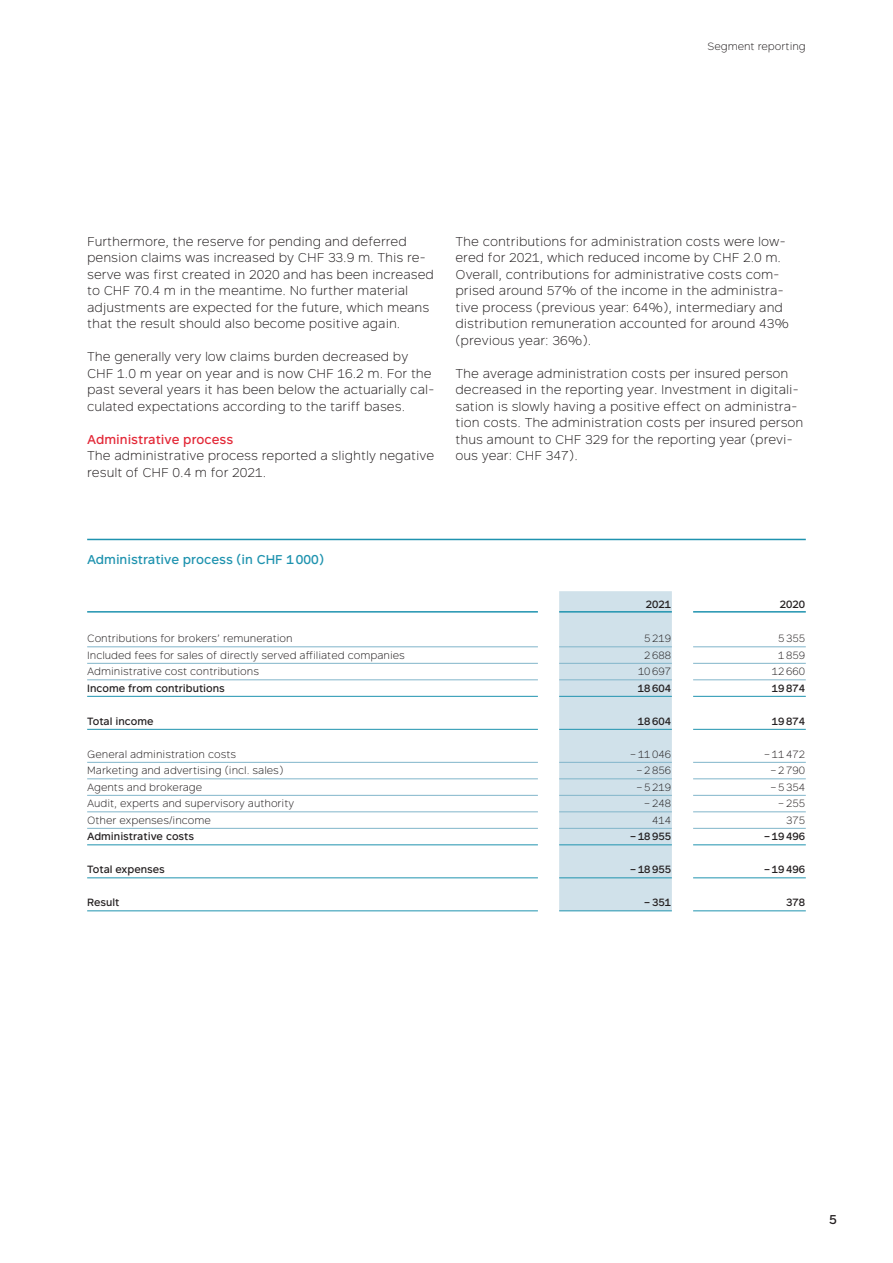
<style>
.page{position:relative;width:893px;height:1263px;background:#fff}
.page>*{position:absolute;margin:0;border:0;box-sizing:border-box;transform-origin:0 0}
.t1{font:300 12.75px/16.5px "Rutan";color:#231f20}
.t2{font:500 12.75px "Rutan";color:#1f93af}
.t3{font:500 12.75px "Rutan";color:#e32938}
.t4{font:500 12.75px "Rutan";color:#231f20}
.t5{font:300 10.5px "Rutan";color:#231f20}
.t6{font:500 10.5px "Rutan";color:#231f20}
</style>
<div class="page">
<hr style="left:87px;top:539px;width:719px;height:1px;background:#1f93af">
<div style="left:559px;top:591px;width:113px;height:319px;background:#d0e1ea"></div>
<hr style="left:87px;top:696px;width:451px;height:1px;background:#1f93af">
<hr style="left:559px;top:696px;width:113px;height:1px;background:#1f93af">
<hr style="left:693px;top:696px;width:113px;height:1px;background:#1f93af">
<hr style="left:87px;top:729px;width:451px;height:1px;background:#1f93af">
<hr style="left:559px;top:729px;width:113px;height:1px;background:#1f93af">
<hr style="left:693px;top:729px;width:113px;height:1px;background:#1f93af">
<hr style="left:87px;top:844px;width:451px;height:1px;background:#1f93af">
<hr style="left:559px;top:844px;width:113px;height:1px;background:#1f93af">
<hr style="left:693px;top:844px;width:113px;height:1px;background:#1f93af">
<hr style="left:87px;top:646px;width:451px;height:1px;background:#81b5ca">
<hr style="left:87px;top:663px;width:451px;height:1px;background:#81b5ca">
<hr style="left:87px;top:679px;width:451px;height:1px;background:#81b5ca">
<hr style="left:87px;top:762px;width:451px;height:1px;background:#81b5ca">
<hr style="left:87px;top:778px;width:451px;height:1px;background:#81b5ca">
<hr style="left:87px;top:795px;width:451px;height:1px;background:#81b5ca">
<hr style="left:87px;top:811px;width:451px;height:1px;background:#81b5ca">
<hr style="left:87px;top:828px;width:451px;height:1px;background:#81b5ca">
<hr style="left:559px;top:646px;width:113px;height:1px;background:#81b5ca">
<hr style="left:693px;top:646px;width:113px;height:1px;background:#81b5ca">
<hr style="left:559px;top:663px;width:113px;height:1px;background:#81b5ca">
<hr style="left:693px;top:663px;width:113px;height:1px;background:#81b5ca">
<hr style="left:559px;top:679px;width:113px;height:1px;background:#81b5ca">
<hr style="left:693px;top:679px;width:113px;height:1px;background:#81b5ca">
<hr style="left:559px;top:762px;width:113px;height:1px;background:#81b5ca">
<hr style="left:693px;top:762px;width:113px;height:1px;background:#81b5ca">
<hr style="left:559px;top:778px;width:113px;height:1px;background:#81b5ca">
<hr style="left:693px;top:778px;width:113px;height:1px;background:#81b5ca">
<hr style="left:559px;top:795px;width:113px;height:1px;background:#81b5ca">
<hr style="left:693px;top:795px;width:113px;height:1px;background:#81b5ca">
<hr style="left:559px;top:811px;width:113px;height:1px;background:#81b5ca">
<hr style="left:693px;top:811px;width:113px;height:1px;background:#81b5ca">
<hr style="left:559px;top:828px;width:113px;height:1px;background:#81b5ca">
<hr style="left:693px;top:828px;width:113px;height:1px;background:#81b5ca">
<hr style="left:87px;top:877px;width:451px;height:1px;background:#1f93af">
<hr style="left:559px;top:877px;width:113px;height:1px;background:#1f93af">
<hr style="left:693px;top:877px;width:113px;height:1px;background:#1f93af">
<hr style="left:87px;top:910px;width:451px;height:1px;background:#1f93af">
<hr style="left:559px;top:910px;width:113px;height:1px;background:#1f93af">
<hr style="left:693px;top:910px;width:113px;height:1px;background:#1f93af">
<hr style="left:87px;top:611px;width:451px;height:2px;background:#1f93af">
<hr style="left:559px;top:611px;width:113px;height:2px;background:#1f93af">
<hr style="left:693px;top:611px;width:113px;height:2px;background:#1f93af">
<p class="t5" style="left:707px;top:38px;width:100px">Segment reporting</p>
<p class="t1" style="left:87px;top:232px;width:348px">Furthermore, the reserve for pending and deferred pension claims was increased by CHF 33.9 m. This re&shy;serve was first created in 2020 and has been increased to CHF 70.4 m in the meantime. No further material adjustments are expected for the future, which means that the result should also become positive again.</p>
<p class="t1" style="left:87px;top:348px;width:349px">The generally very low claims burden decreased by CHF 1.0 m year on year and is now CHF 16.2 m. For the past several years it has been below the actuarially cal&shy;culated expectations according to the tariff bases.</p>
<p class="t3" style="left:87px;top:429px;width:148px">Administrative process</p>
<p class="t1" style="left:87px;top:447px;width:348px">The administrative process reported a slightly negative result of CHF 0.4 m for 2021.</p>
<p class="t1" style="left:455px;top:232px;width:335px">The contributions for administration costs were low&shy;ered for 2021, which reduced income by CHF 2.0 m.<br>Overall, contributions for administrative costs com&shy;prised around 57% of the income in the administra&shy;tive process (previous year: 64%), intermediary and distribution remuneration accounted for around 43% (previous year: 36%).</p>
<p class="t1" style="left:455px;top:364px;width:350px">The average administration costs per insured person decreased in the reporting year. Investment in digitali&shy;sation is slowly having a positive effect on administra&shy;tion costs. The administration costs per insured person thus amount to CHF 329 for the reporting year (previ&shy;ous year: CHF 347).</p>
<p class="t2" style="left:87px;top:549px;width:239px">Administrative process (in CHF 1 000)</p>
<p class="t6" style="left:646px;top:595px;width:27px">2021</p>
<p class="t6" style="left:780px;top:595px;width:27px">2020</p>
<p class="t5" style="left:87px;top:630px;width:207px">Contributions for brokers’ remuneration</p>
<p class="t5" style="left:644px;top:630px;width:28px">5 219</p>
<p class="t5" style="left:778px;top:630px;width:28px">5 355</p>
<p class="t5" style="left:87px;top:647px;width:319px">Included fees for sales of directly served affiliated companies</p>
<p class="t5" style="left:644px;top:647px;width:28px">2 688</p>
<p class="t5" style="left:778px;top:647px;width:28px">1 859</p>
<p class="t5" style="left:87px;top:663px;width:173px">Administrative cost contributions</p>
<p class="t5" style="left:638px;top:663px;width:35px">10 697</p>
<p class="t5" style="left:772px;top:663px;width:35px">12 660</p>
<p class="t6" style="left:87px;top:680px;width:139px">Income from contributions</p>
<p class="t6" style="left:638px;top:680px;width:35px">18 604</p>
<p class="t6" style="left:772px;top:680px;width:35px">19 874</p>
<p class="t6" style="left:87px;top:712px;width:68px">Total income</p>
<p class="t6" style="left:638px;top:712px;width:35px">18 604</p>
<p class="t6" style="left:772px;top:712px;width:35px">19 874</p>
<p class="t5" style="left:87px;top:745px;width:151px">General administration costs</p>
<p class="t5" style="left:630px;top:745px;width:43px">– 11 046</p>
<p class="t5" style="left:764px;top:745px;width:43px">– 11 472</p>
<p class="t5" style="left:87px;top:762px;width:198px">Marketing and advertising (incl. sales)</p>
<p class="t5" style="left:636px;top:762px;width:36px">– 2 856</p>
<p class="t5" style="left:770px;top:762px;width:36px">– 2 790</p>
<p class="t5" style="left:87px;top:779px;width:117px">Agents and brokerage</p>
<p class="t5" style="left:636px;top:779px;width:36px">– 5 219</p>
<p class="t5" style="left:770px;top:779px;width:36px">– 5 354</p>
<p class="t5" style="left:87px;top:795px;width:208px">Audit, experts and supervisory authority</p>
<p class="t5" style="left:644px;top:795px;width:29px">– 248</p>
<p class="t5" style="left:778px;top:795px;width:29px">– 255</p>
<p class="t5" style="left:87px;top:812px;width:125px">Other expenses/income</p>
<p class="t5" style="left:652px;top:812px;width:20px">414</p>
<p class="t5" style="left:786px;top:812px;width:20px">375</p>
<p class="t6" style="left:87px;top:828px;width:108px">Administrative costs</p>
<p class="t6" style="left:630px;top:828px;width:43px">– 18 955</p>
<p class="t6" style="left:764px;top:828px;width:43px">– 19 496</p>
<p class="t6" style="left:87px;top:861px;width:79px">Total expenses</p>
<p class="t6" style="left:630px;top:861px;width:43px">– 18 955</p>
<p class="t6" style="left:764px;top:861px;width:43px">– 19 496</p>
<p class="t6" style="left:87px;top:894px;width:34px">Result</p>
<p class="t6" style="left:644px;top:894px;width:29px">– 351</p>
<p class="t6" style="left:786px;top:894px;width:20px">378</p>
<p class="t4" style="left:829px;top:1209px;width:9px">5</p>
</div>
